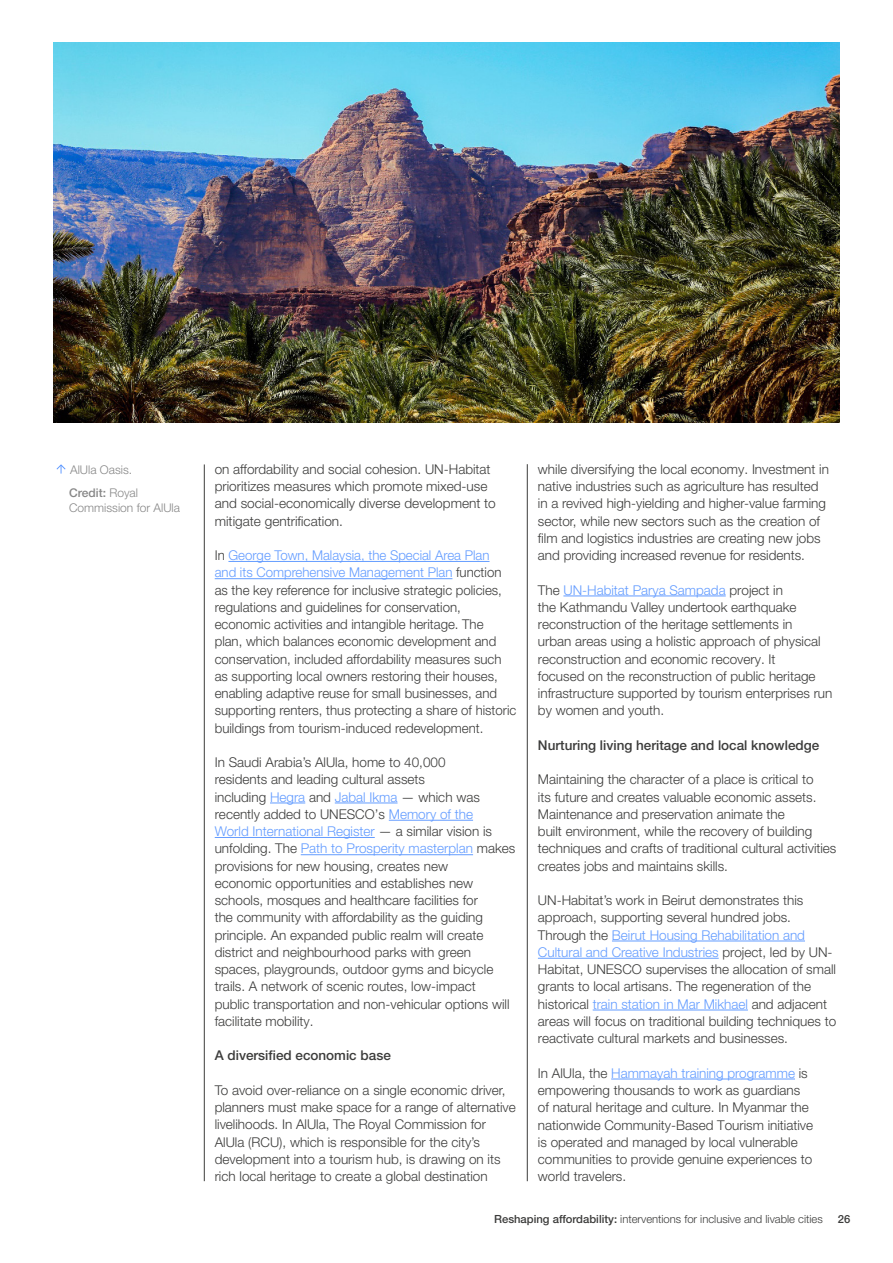
<style>
.page{position:relative;width:893px;height:1263px;background:#fff}
.page>*{position:absolute;margin:0;border:0;box-sizing:border-box;transform-origin:0 0}
.t1{font:300 13.5px/17.2px "Helvetica Neue LT Pro";color:#3c3c3b}
.t2{font:500 13.5px "Helvetica Neue LT Pro";color:#3c3c3b}
.t3{font:300 12px/23.5px "Helvetica Neue LT Pro";color:#878787}
.t4{font:300 11.25px "Helvetica Neue LT Pro";color:#3c3c3b}
.t5{font:500 11.25px "Helvetica Neue LT Pro";color:#3c3c3b}
.s1{font-weight:500}
.s2{color:#639cff}
</style>
<div class="page">
<hr style="left:228px;top:561px;width:261px;height:1px;background:#639cff">
<hr style="left:215px;top:578px;width:237px;height:1px;background:#639cff">
<hr style="left:270px;top:803px;width:35px;height:1px;background:#639cff">
<hr style="left:335px;top:803px;width:63px;height:1px;background:#639cff">
<hr style="left:389px;top:820px;width:84px;height:1px;background:#639cff">
<hr style="left:215px;top:837px;width:160px;height:1px;background:#639cff">
<hr style="left:301px;top:854px;width:172px;height:1px;background:#639cff">
<hr style="left:563px;top:596px;width:163px;height:1px;background:#639cff">
<hr style="left:612px;top:941px;width:193px;height:1px;background:#639cff">
<hr style="left:538px;top:958px;width:181px;height:1px;background:#639cff">
<hr style="left:593px;top:1010px;width:155px;height:1px;background:#639cff">
<hr style="left:611px;top:1079px;width:184px;height:1px;background:#639cff">
<hr style="left:527px;top:464px;width:1px;height:717px;background:#3c3c3b">
<hr style="left:204px;top:464px;width:1px;height:717px;background:#3c3c3b">
<svg style="left:56px;top:464px;width:10px;height:10px"></svg>
<img style="left:53px;top:43px;width:787px;height:379px">
<p class="t3" style="left:69px;top:457px;width:70px">AlUla Oasis.<br><span class="s1">Credit:</span> Royal</p>
<p class="t3" style="left:69px;top:496px;width:112px">Commission for AlUla</p>
<p class="t1" style="left:215px;top:460px;width:283px">on affordability and social cohesion. UN-Habitat prioritizes measures which promote mixed-use and social-economically diverse development to mitigate gentrification.</p>
<p class="t1" style="left:215px;top:546px;width:303px">In <span class="s2">George Town, Malaysia, the Special Area Plan<br>and its Comprehensive Management Plan</span> function as the key reference for inclusive strategic policies, regulations and guidelines for conservation, economic activities and intangible heritage. The<br>plan, which balances economic development and conservation, included affordability measures such as supporting local owners restoring their houses, enabling adaptive reuse for small businesses, and supporting renters, thus protecting a share of historic buildings from tourism-induced redevelopment.</p>
<p class="t1" style="left:215px;top:753px;width:302px">In Saudi Arabia’s AlUla, home to 40,000<br>residents and leading cultural assets<br>including <span class="s2">Hegra</span> and <span class="s2">Jabal Ikma</span> — which was recently added to UNESCO’s <span class="s2">Memory of the<br>World International Register</span> — a similar vision is unfolding. The <span class="s2">Path to Prosperity masterplan</span> makes provisions for new housing, creates new<br>economic opportunities and establishes new schools, mosques and healthcare facilities for<br>the community with affordability as the guiding principle. An expanded public realm will create district and neighbourhood parks with green spaces, playgrounds, outdoor gyms and bicycle trails. A network of scenic routes, low-impact<br>public transportation and non-vehicular options will facilitate mobility.</p>
<p class="t2" style="left:215px;top:1047px;width:178px">A diversified economic base</p>
<p class="t1" style="left:215px;top:1081px;width:303px">To avoid over-reliance on a single economic driver, planners must make space for a range of alternative livelihoods. In AlUla, The Royal Commission for AlUla (RCU), which is responsible for the city’s development into a tourism hub, is drawing on its rich local heritage to create a global destination</p>
<p class="t1" style="left:538px;top:460px;width:293px">while diversifying the local economy. Investment in native industries such as agriculture has resulted in a revived high-yielding and higher-value farming sector, while new sectors such as the creation of film and logistics industries are creating new jobs and providing increased revenue for residents.</p>
<p class="t1" style="left:538px;top:581px;width:296px">The <span class="s2">UN-Habitat Parya Sampada</span> project in<br>the Kathmandu Valley undertook earthquake reconstruction of the heritage settlements in<br>urban areas using a holistic approach of physical reconstruction and economic recovery. It<br>focused on the reconstruction of public heritage infrastructure supported by tourism enterprises run by women and youth.</p>
<p class="t2" style="left:538px;top:737px;width:283px">Nurturing living heritage and local knowledge</p>
<p class="t1" style="left:538px;top:771px;width:300px">Maintaining the character of a place is critical to<br>its future and creates valuable economic assets.<br>Maintenance and preservation animate the<br>built environment, while the recovery of building techniques and crafts of traditional cultural activities creates jobs and maintains skills.</p>
<p class="t1" style="left:538px;top:891px;width:300px">UN-Habitat’s work in Beirut demonstrates this approach, supporting several hundred jobs.<br>Through the <span class="s2">Beirut Housing Rehabilitation and Cultural and Creative Industries</span> project, led by UN-Habitat, UNESCO supervises the allocation of small grants to local artisans. The regeneration of the historical <span class="s2">train station in Mar Mikhael</span> and adjacent areas will focus on traditional building techniques to reactivate cultural markets and businesses.</p>
<p class="t1" style="left:538px;top:1064px;width:277px">In AlUla, the <span class="s2">Hammayah training programme</span> is empowering thousands to work as guardians of natural heritage and culture. In Myanmar the nationwide Community-Based Tourism initiative is operated and managed by local vulnerable communities to provide genuine experiences to world travelers.</p>
<p class="t4" style="left:494px;top:1212px;width:330px"><span class="s1">Reshaping affordability:</span> interventions for inclusive and livable cities</p>
<p class="t5" style="left:838px;top:1212px;width:14px">26</p>
</div>
